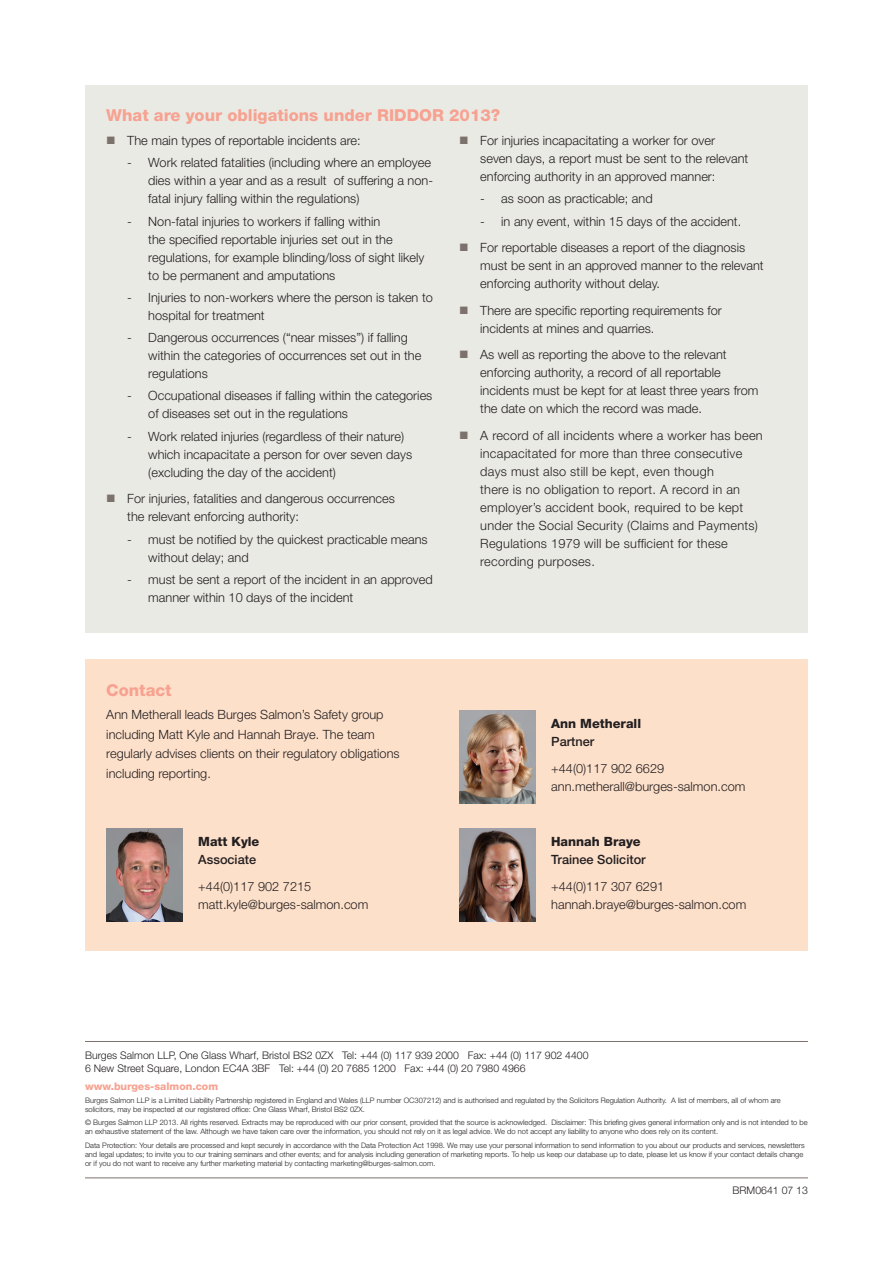
<style>
.page{position:relative;width:893px;height:1263px;background:#fff}
.page>*{position:absolute;margin:0;border:0;box-sizing:border-box;transform-origin:0 0}
.title_-_pink{font:800 16.5px "Helvetica Neue LT Std";color:#f7a291}
.bodytextindent{font:300 12.75px/18px "Helvetica Neue LT Std";color:#231f20}
.bullet{font:300 12.75px/18px "Helvetica Neue LT Std";color:#231f20}
.bullet-2{font:300 12.75px/18px "Helvetica Neue LT Std";letter-spacing:.02em;color:#231f20}
.bodytext{font:300 12.75px/18px "Helvetica Neue LT Std";color:#231f20}
.bodytext-2{font:500 12.75px/18px "Helvetica Neue LT Std";color:#231f20}
.bodytext-3{font:800 12.75px/18px "Helvetica Neue LT Std";color:#231f20}
.t1{font:300 10.5px/13.5px "Helvetica Neue LT Std";color:#231f20}
.t2{font:800 10.5px "Helvetica Neue LT Std";color:#f7a291}
.disclaimer{font:300 7.5px/9px "Helvetica Neue LT Std";color:#231f20}
.s1{font-weight:800}
.s2{font-weight:500}
</style>
<div class="page">
<div style="left:85px;top:85px;width:723px;height:548px;background:#eaeae5"></div>
<div style="left:85px;top:659px;width:723px;height:292px;background:#fde0ca"></div>
<hr style="left:85px;top:1177px;width:723px;height:1px;background:#7d716c">
<hr style="left:85px;top:1041px;width:723px;height:1px;background:#7d716c">
<img style="left:459px;top:828px;width:77px;height:94px">
<img style="left:106px;top:828px;width:77px;height:94px">
<img style="left:459px;top:710px;width:77px;height:94px">
<p class="title_-_pink" style="left:106px;top:105px;width:395px">What are your obligations under RIDDOR 2013?</p>
<p class="bullet" style="left:127px;top:131px;width:235px">The main types of reportable incidents are:</p>
<p class="bodytextindent" style="left:148px;top:154px;width:286px;text-indent:-21px">- Work related fatalities (including where an employee dies within a year and as a result of suffering a non&shy;fatal injury falling within the regulations)</p>
<p class="bodytextindent" style="left:148px;top:212px;width:278px;text-indent:-21px">- Non-fatal injuries to workers if falling within<br>the specified reportable injuries set out in the regulations, for example blinding/loss of sight likely to be permanent and amputations</p>
<p class="bodytextindent" style="left:148px;top:288px;width:286px;text-indent:-21px">- Injuries to non-workers where the person is taken to hospital for treatment</p>
<p class="bodytextindent" style="left:148px;top:328px;width:275px;text-indent:-21px">- Dangerous occurrences (“near misses”) if falling within the categories of occurrences set out in the regulations</p>
<p class="bodytextindent" style="left:148px;top:387px;width:286px;text-indent:-21px">- Occupational diseases if falling within the categories of diseases set out in the regulations</p>
<p class="bodytextindent" style="left:148px;top:427px;width:265px;text-indent:-21px">- Work related injuries (regardless of their nature) which incapacitate a person for over seven days (excluding the day of the accident)</p>
<p class="bullet" style="left:127px;top:489px;width:269px">For injuries, fatalities and dangerous occurrences the relevant enforcing authority:</p>
<p class="bodytextindent" style="left:148px;top:530px;width:281px;text-indent:-21px">- must be notified by the quickest practicable means without delay; and</p>
<p class="bodytextindent" style="left:148px;top:570px;width:286px;text-indent:-21px">- must be sent a report of the incident in an approved manner within 10 days of the incident</p>
<p class="title_-_pink" style="left:106px;top:680px;width:67px">Contact</p>
<p class="bodytext" style="left:106px;top:705px;width:295px;line-height:19.5px">Ann Metherall leads Burges Salmon’s Safety group including Matt Kyle and Hannah Braye. The team regularly advises clients on their regulatory obligations including reporting.</p>
<p class="bodytext-2" style="left:198px;top:832px;width:63px"><span class="s1">Matt Kyle<br></span>Associate</p>
<p class="bodytext" style="left:198px;top:877px;width:172px">+44(0)117 902 7215 matt.kyle@burges-salmon.com</p>
<p class="bullet" style="left:480px;top:131px;width:270px">For injuries incapacitating a worker for over seven days, a report must be sent to the relevant enforcing authority in an approved manner:</p>
<p class="bodytextindent" style="left:480px;top:190px;width:174px">- as soon as practicable; and</p>
<p class="bodytextindent" style="left:480px;top:212px;width:262px">- in any event, within 15 days of the accident.</p>
<p class="bullet" style="left:480px;top:238px;width:285px">For reportable diseases a report of the diagnosis must be sent in an approved manner to the relevant enforcing authority without delay.</p>
<p class="bullet" style="left:480px;top:301px;width:243px">There are specific reporting requirements for incidents at mines and quarries.</p>
<p class="bullet" style="left:480px;top:345px;width:280px">As well as reporting the above to the relevant enforcing authority, a record of all reportable incidents must be kept for at least three years from the date on which the record was made.</p>
<p class="bullet-2" style="left:480px;top:426px;width:284px">A record of all incidents where a worker has been incapacitated for more than three consecutive days must also still be kept, even though<br>there is no obligation to report. A record in an employer’s accident book, required to be kept under the Social Security (Claims and Payments)<br>Regulations 1979 will be sufficient for these recording purposes.</p>
<p class="bodytext-3" style="left:551px;top:714px;width:91px">Ann Metherall<br><span class="s2">Partner</span></p>
<p class="bodytext" style="left:551px;top:759px;width:196px">+44(0)117 902 6629 ann.metherall@burges-salmon.com</p>
<p class="bodytext-2" style="left:551px;top:832px;width:96px"><span class="s1">Hannah Braye<br></span>Trainee Solicitor</p>
<p class="bodytext" style="left:551px;top:877px;width:197px">+44(0)117 307 6291 hannah.braye@burges-salmon.com</p>
<p class="t1" style="left:85px;top:1048px;width:505px">Burges Salmon LLP, One Glass Wharf, Bristol BS2 0ZX Tel: +44 (0) 117 939 2000 Fax: +44 (0) 117 902 4400<br>6 New Street Square, London EC4A 3BF Tel: +44 (0) 20 7685 1200 Fax: +44 (0) 20 7980 4966</p>
<p class="t2" style="left:85px;top:1080px;width:135px">www.burges-salmon.com</p>
<p class="disclaimer" style="left:85px;top:1096px;width:697px">Burges Salmon LLP is a Limited Liability Partnership registered in England and Wales (LLP number OC307212) and is authorised and regulated by the Solicitors Regulation Authority. A list of members, all of whom are solicitors, may be inspected at our registered office: One Glass Wharf, Bristol BS2 0ZX.</p>
<p class="disclaimer" style="left:85px;top:1118px;width:724px">© Burges Salmon LLP 2013. All rights reserved. Extracts may be reproduced with our prior consent, provided that the source is acknowledged. Disclaimer: This briefing gives general information only and is not intended to be an exhaustive statement of the law. Although we have taken care over the information, you should not rely on it as legal advice. We do not accept any liability to anyone who does rely on its content.</p>
<p class="disclaimer" style="left:85px;top:1140px;width:721px">Data Protection: Your details are processed and kept securely in accordance with the Data Protection Act 1998. We may use your personal information to send information to you about our products and services, newsletters and legal updates; to invite you to our training seminars and other events; and for analysis including generation of marketing reports. To help us keep our database up to date, please let us know if your contact details change or if you do not want to receive any further marketing material by contacting marketing@burges-salmon.com.</p>
<p class="t1" style="left:733px;top:1183px;width:77px">BRM0641 07 13</p>
</div>
